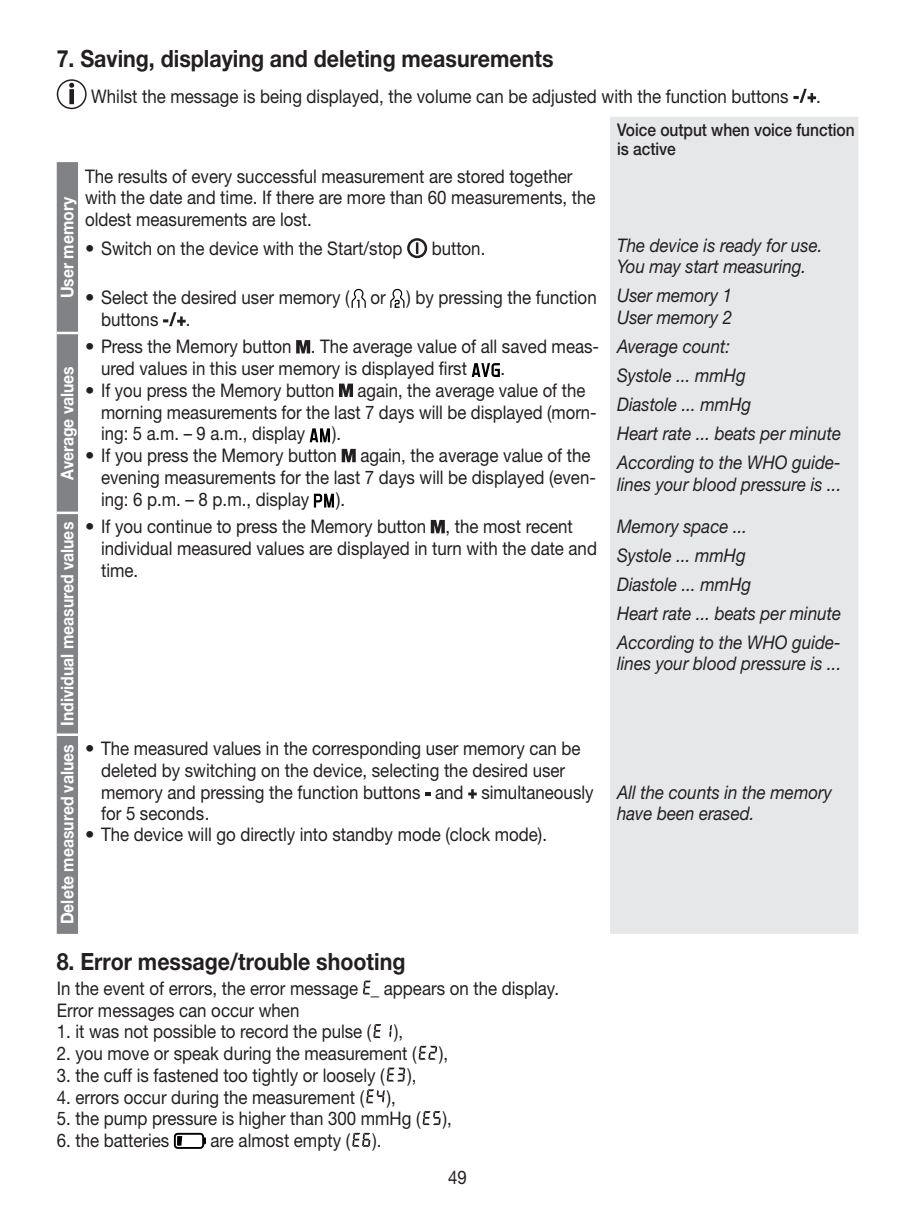
<style>
.page{position:relative;width:908px;height:1205px;background:#fff}
.page>*{position:absolute;margin:0;border:0;box-sizing:border-box;transform-origin:0 0}
.t1{font:700 23.75px "Helvetica Neue LTW1 G";color:#231f20;scale:.9 1}
.t2{font:18.75px/21.8px "Helvetica Neue LTW1 G";color:#231f20}
.t3{font:18.75px/21.8px "Helvetica Neue LTW1 G";color:#231f20;scale:.9 1}
.t4{font:italic 18.75px/28.8px "Helvetica Neue LTW1 G";color:#231f20;scale:.9 1}
.t5{font:18.75px "Helvetica Neue LTW1 G";color:#231f20;scale:.89 1}
.t6{font:700 17.5px "Helvetica Neue LTW1 G";color:#fff;scale:.9 1}
.t7{font:500 17.5px/18.8px "Helvetica Neue LTW1 G";letter-spacing:-.005em;color:#231f20;scale:.89 1}
</style>
<div class="page">
<div style="left:57px;top:79px;width:30px;height:30px;border:2px solid #231f20;border-radius:50%"></div>
<div style="left:69px;top:89px;width:5px;height:15px;border:2px solid #231f20"></div>
<svg style="left:69px;top:83px;width:5px;height:5px"></svg>
<svg style="left:793px;top:89px;width:22px;height:14px"></svg>
<div style="left:610px;top:117px;width:247px;height:817px;background:#e6e7e9"></div>
<div style="left:57px;top:162px;width:21px;height:772px;background:#808285"></div>
<hr style="left:57px;top:332px;width:21px;height:2px;background:#fff">
<hr style="left:57px;top:511px;width:21px;height:3px;background:#fff">
<hr style="left:57px;top:733px;width:21px;height:3px;background:#fff">
<div style="left:407px;top:238px;width:20px;height:20px;border:2px solid #231f20;border-radius:50%"></div>
<svg style="left:415px;top:242px;width:3px;height:12px"></svg>
<svg style="left:351px;top:289px;width:14px;height:19px"></svg>
<svg style="left:390px;top:289px;width:14px;height:19px"></svg>
<svg style="left:163px;top:312px;width:22px;height:14px"></svg>
<svg style="left:296px;top:340px;width:14px;height:13px"></svg>
<svg style="left:471px;top:363px;width:28px;height:14px"></svg>
<svg style="left:339px;top:384px;width:14px;height:13px"></svg>
<svg style="left:309px;top:428px;width:21px;height:14px"></svg>
<svg style="left:341px;top:449px;width:14px;height:13px"></svg>
<svg style="left:314px;top:494px;width:20px;height:13px"></svg>
<svg style="left:430px;top:520px;width:14px;height:13px"></svg>
<svg style="left:425px;top:792px;width:5px;height:3px"></svg>
<svg style="left:468px;top:789px;width:8px;height:10px"></svg>
<svg style="left:363px;top:980px;width:7px;height:14px"></svg>
<svg style="left:373px;top:1024px;width:19px;height:14px"></svg>
<svg style="left:418px;top:1046px;width:19px;height:14px"></svg>
<svg style="left:386px;top:1067px;width:19px;height:14px"></svg>
<svg style="left:366px;top:1089px;width:18px;height:14px"></svg>
<svg style="left:422px;top:1111px;width:18px;height:14px"></svg>
<svg style="left:174px;top:1133px;width:32px;height:16px"></svg>
<svg style="left:352px;top:1133px;width:18px;height:14px"></svg>
<p class="t1" style="left:57px;top:43px;width:553px">7. Saving, displaying and deleting measurements</p>
<p class="t3" style="left:91px;top:85px;width:776px">Whilst the message is being displayed, the volume can be adjusted with the function buttons</p>
<p class="t3" style="left:815px;top:85px;width:7px">.</p>
<p class="t7" style="left:617px;top:121px;width:268px">Voice output when voice function is active</p>
<p class="t6" style="left:57px;top:298px;width:114px;rotate:-90deg">User memory</p>
<p class="t6" style="left:57px;top:480px;width:128px;rotate:-90deg">Average values</p>
<p class="t3" style="left:85px;top:165px;width:568px">The results of every successful measurement are stored together with the date and time. If there are more than 60 measurements, the oldest measurements are lost.</p>
<p class="t2" style="left:85px;top:237px;width:319px">• Switch on the device with the Start/stop</p>
<p class="t3" style="left:431px;top:237px;width:61px">button.</p>
<p class="t4" style="left:617px;top:234px;width:229px;line-height:21.8px">The device is ready for use.<br>You may start measuring.</p>
<p class="t2" style="left:101px;top:286px;width:497px;text-indent:-16px">• Select the desired user memory ( or ) by pressing the function buttons</p>
<p class="t3" style="left:185px;top:308px;width:7px">.</p>
<p class="t4" style="left:617px;top:285px;width:129px;line-height:21.8px">User memory 1<br>User memory 2</p>
<p class="t2" style="left:101px;top:336px;width:499px;text-indent:-16px">• Press the Memory button . The average value of all saved meas&shy;ured values in this user memory is displayed first</p>
<p class="t3" style="left:500px;top:357px;width:7px">.</p>
<p class="t2" style="left:101px;top:379px;width:497px;text-indent:-16px">• If you press the Memory button again, the average value of the morning measurements for the last 7 days will be displayed (morn&shy;ing: 5 a.m. – 9 a.m., display</p>
<p class="t5" style="left:332px;top:422px;width:12px">).</p>
<p class="t2" style="left:101px;top:444px;width:496px;text-indent:-16px">• If you press the Memory button again, the average value of the evening measurements for the last 7 days will be displayed (even&shy;ing: 6 p.m. – 8 p.m., display</p>
<p class="t3" style="left:336px;top:488px;width:12px">).</p>
<p class="t4" style="left:617px;top:332px;width:250px">Average count:<br>Systole ... mmHg<br>Diastole ... mmHg<br>Heart rate ... beats per minute<br>According to the WHO guide-</p>
<p class="t4" style="left:617px;top:469px;width:250px">lines your blood pressure is ...</p>
<p class="t6" style="left:57px;top:725px;width:228px;rotate:-90deg">Individual measured values</p>
<p class="t2" style="left:101px;top:516px;width:497px;text-indent:-16px">• If you continue to press the Memory button , the most recent individual measured values are displayed in turn with the date and time.</p>
<p class="t4" style="left:617px;top:512px;width:250px">Memory space ...<br>Systole ... mmHg<br>Diastole ... mmHg<br>Heart rate ... beats per minute<br>According to the WHO guide-</p>
<p class="t4" style="left:617px;top:649px;width:250px">lines your blood pressure is ...</p>
<p class="t6" style="left:57px;top:924px;width:201px;rotate:-90deg">Delete measured values</p>
<p class="t2" style="left:101px;top:737px;width:494px;text-indent:-16px">• The measured values in the corresponding user memory can be deleted by switching on the device, selecting the desired user memory and pressing the function buttons and simultaneously for 5 seconds.</p>
<p class="t2" style="left:85px;top:823px;width:463px">• The device will go directly into standby mode (clock mode).</p>
<p class="t1" style="left:57px;top:946px;width:389px">8. Error message/trouble shooting</p>
<p class="t3" style="left:57px;top:977px;width:559px">In the event of errors, the error message _ appears on the display.<br>Error messages can occur when</p>
<p class="t3" style="left:57px;top:1020px;width:386px">1. it was not possible to record the pulse ( ),</p>
<p class="t3" style="left:57px;top:1042px;width:436px">2. you move or speak during the measurement ( ),</p>
<p class="t3" style="left:57px;top:1064px;width:401px">3. the cuff is fastened too tightly or loosely ( ),</p>
<p class="t3" style="left:57px;top:1086px;width:378px">4. errors occur during the measurement ( ),</p>
<p class="t3" style="left:57px;top:1107px;width:440px">5. the pump pressure is higher than 300 mmHg ( ),</p>
<p class="t3" style="left:57px;top:1129px;width:126px">6. the batteries</p>
<p class="t3" style="left:210px;top:1129px;width:191px">are almost empty ( ).</p>
<p class="t3" style="left:448px;top:1166px;width:22px">49</p>
<p class="t4" style="left:617px;top:781px;width:240px;line-height:21.8px">All the counts in the memory have been erased.</p>
</div>
